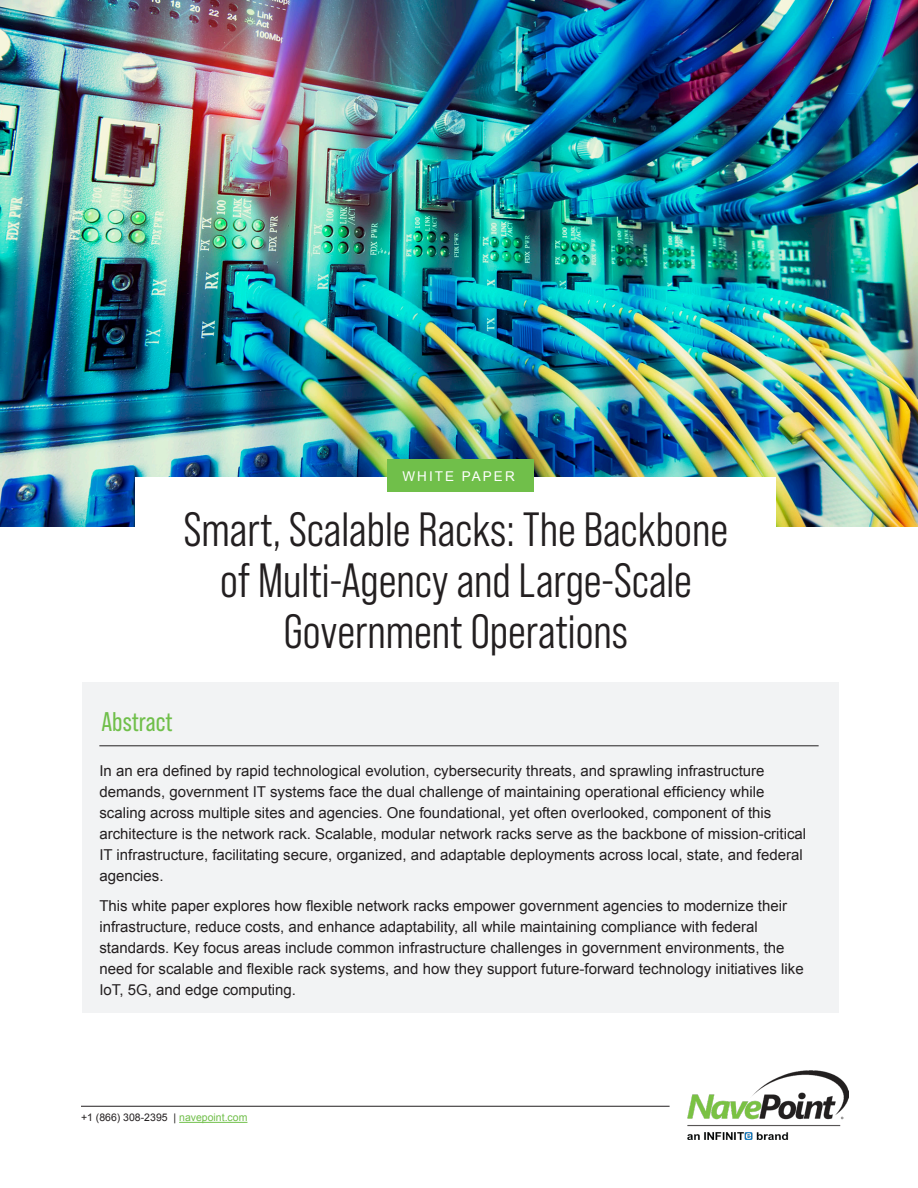
<style>
.page{position:relative;width:918px;height:1188px;background:#fff}
.page>*{position:absolute;margin:0;border:0;box-sizing:border-box;transform-origin:0 0}
.Paragraph_Style_3{font:48px/51px "Bebas Neue Pro Middle";color:#231f20;text-align:center}
.Paragraph_Style_3-2{font:27px "Bebas Neue Pro";color:#70bf4a}
.Body_Text{font:15px/21px "Arial";color:#231f20}
.Title_of_Document{font:13.5px "Arial";letter-spacing:.15em;color:#fff}
.t1{font:10.5px "Arial";color:#231f20}
.s1{color:#70bf4a}
</style>
<div class="page">
<hr style="left:81px;top:1106px;width:589px;height:1px;background:#231f20">
<hr style="left:179px;top:1122px;width:68px;height:1px;background:#70bf4a">
<img style="left:687px;top:1070px;width:162px;height:69px">
<img style="left:0;top:0;width:918px;height:527px">
<div style="left:82px;top:683px;width:756px;height:330px;background:#f2f3f4"></div>
<div style="left:135px;top:477px;width:640px;height:96px;background:#fff"></div>
<div style="left:387px;top:459px;width:147px;height:33px;background:#70bf4a"></div>
<hr style="left:99px;top:746px;width:720px;height:1px;background:#231f20">
<p class="Title_of_Document" style="left:402px;top:467px;width:114px">WHITE PAPER</p>
<p class="Paragraph_Style_3" style="left:184px;top:504px;width:546px">Smart, Scalable Racks: The Backbone of Multi-Agency and Large-Scale<br>Government Operations</p>
<p class="Paragraph_Style_3-2" style="left:102px;top:707px;width:73px">Abstract</p>
<p class="Body_Text" style="left:99px;top:761px;width:708px">In an era defined by rapid technological evolution, cybersecurity threats, and sprawling infrastructure demands, government IT systems face the dual challenge of maintaining operational efficiency while scaling across multiple sites and agencies. One foundational, yet often overlooked, component of this architecture is the network rack. Scalable, modular network racks serve as the backbone of mission-critical IT infrastructure, facilitating secure, organized, and adaptable deployments across local, state, and federal agencies.</p>
<p class="Body_Text" style="left:99px;top:896px;width:706px">This white paper explores how flexible network racks empower government agencies to modernize their infrastructure, reduce costs, and enhance adaptability, all while maintaining compliance with federal standards. Key focus areas include common infrastructure challenges in government environments, the need for scalable and flexible rack systems, and how they support future-forward technology initiatives like IoT, 5G, and edge computing.</p>
<p class="t1" style="left:81px;top:1111px;width:168px">+1 (866) 308-2395 | <span class="s1">navepoint.com</span></p>
</div>
